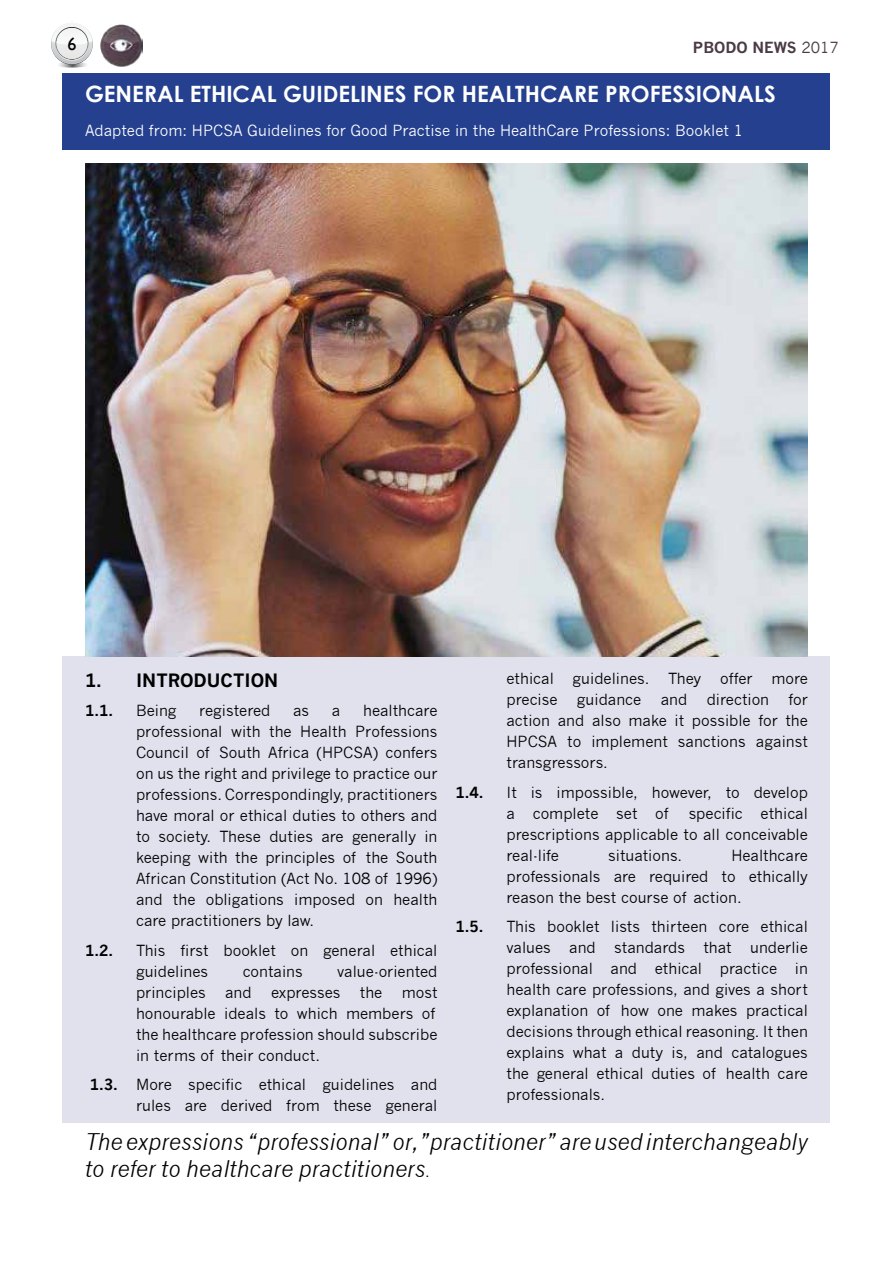
<style>
.page{position:relative;width:893px;height:1263px;background:#fff}
.page>*{position:absolute;margin:0;border:0;box-sizing:border-box;transform-origin:0 0}
.t1{font:italic 22.5px/27px "News Gothic";color:#000}
.t2{font:700 22.5px "Century Gothic";color:#fff}
.t3{font:700 18px "News Gothic";color:#000}
.t4{font:18px "Gill Sans";color:#000}
.t5{font:15px/21px "News Gothic";color:#000;text-align:justify}
.t6{font:15px "News Gothic";color:#fff}
.t7{font:700 15px "News Gothic";color:#000}
.t8{font:700 15px "News Gothic";color:#4a3a45}
.s1{font-weight:400}
.s2{font-weight:700}
.s3{font-style:normal;font-size:15px}
</style>
<div class="page">
<div style="left:63px;top:74px;width:767px;height:76px;background:#25408f"></div>
<div style="left:63px;top:656px;width:767px;height:467px;background:#e1e0ed"></div>
<svg style="left:51px;top:23px;width:42px;height:45px"></svg>
<img style="left:101px;top:25px;width:41px;height:42px">
<img style="left:85px;top:163px;width:723px;height:493px">
<p class="t4" style="left:67px;top:33px;width:10px">6</p>
<p class="t8" style="left:693px;top:38px;width:148px">PBODO NEWS <span class="s1">2017</span></p>
<h1 class="t2" style="left:85px;top:80px;width:692px">GENERAL ETHICAL GUIDELINES FOR HEALTHCARE PROFESSIONALS</h1>
<p class="t6" style="left:85px;top:122px;width:660px">Adapted from: HPCSA Guidelines for Good Practise in the HealthCare Professions: Booklet 1</p>
<p class="t3" style="left:85px;top:669px;width:195px">1. INTRODUCTION</p>
<p class="t7" style="left:85px;top:701px;width:30px">1.1.</p>
<p class="t5" style="left:136px;top:700px;width:42px">Being</p>
<p class="t5" style="left:199px;top:700px;width:73px">registered</p>
<p class="t5" style="left:293px;top:700px;width:18px">as</p>
<p class="t5" style="left:332px;top:700px;width:10px">a</p>
<p class="t5" style="left:136px;top:700px;width:303px;text-indent:227px">healthcare professional with the Health Professions Council of South Africa (HPCSA) confers on us the right and privilege to practice our professions. Correspondingly, practitioners have moral or ethical duties to others and to society. These duties are generally in keeping with the principles of the South African Constitution (Act No. 108 of 1996) and the obligations imposed on health care practitioners by law.</p>
<p class="t7" style="left:85px;top:941px;width:30px">1.2.</p>
<p class="t5" style="left:136px;top:940px;width:303px">This first booklet on general ethical guidelines</p>
<p class="t5" style="left:243px;top:961px;width:62px">contains</p>
<p class="t5" style="left:337px;top:961px;width:102px">value-oriented</p>
<p class="t5" style="left:136px;top:982px;width:71px">principles</p>
<p class="t5" style="left:225px;top:982px;width:28px">and</p>
<p class="t5" style="left:271px;top:982px;width:71px">expresses</p>
<p class="t5" style="left:360px;top:982px;width:24px">the</p>
<p class="t5" style="left:136px;top:982px;width:303px;text-align:left;text-indent:266px">most honourable ideals to which members of the healthcare profession should subscribe in terms of their conduct.</p>
<p class="t5" style="left:90px;top:1074px;width:349px;text-align:right"><span class="s2">1.3.</span> More specific ethical guidelines and rules are derived from these general</p>
<p class="t5" style="left:506px;top:668px;width:49px">ethical</p>
<p class="t5" style="left:573px;top:668px;width:78px">guidelines.</p>
<p class="t5" style="left:668px;top:668px;width:35px">They</p>
<p class="t5" style="left:720px;top:668px;width:34px">offer</p>
<p class="t5" style="left:771px;top:668px;width:38px">more</p>
<p class="t5" style="left:506px;top:689px;width:53px">precise</p>
<p class="t5" style="left:577px;top:689px;width:66px">guidance</p>
<p class="t5" style="left:661px;top:689px;width:28px">and</p>
<p class="t5" style="left:707px;top:689px;width:64px">direction</p>
<p class="t5" style="left:506px;top:689px;width:303px;text-indent:282px">for action and also make it possible for the HPCSA to implement sanctions against transgressors.</p>
<p class="t7" style="left:455px;top:783px;width:30px">1.4.</p>
<p class="t5" style="left:506px;top:782px;width:303px">It is impossible, however, to develop a complete set of</p>
<p class="t5" style="left:506px;top:803px;width:303px;text-indent:182px">specific ethical prescriptions applicable to all conceivable real-life</p>
<p class="t5" style="left:506px;top:845px;width:303px;text-indent:225px">Healthcare professionals are required to ethically reason the best course of action.</p>
<p class="t5" style="left:608px;top:845px;width:76px">situations.</p>
<p class="t7" style="left:455px;top:917px;width:30px">1.5.</p>
<p class="t5" style="left:506px;top:916px;width:303px">This booklet lists thirteen core ethical values and standards that underlie professional and ethical practice in health care professions, and gives a short explanation of how one makes practical decisions through ethical reasoning. It then explains what a duty is, and catalogues the general ethical duties of health care professionals.</p>
<h1 class="t1" style="left:85px;top:1128px;width:724px">The expressions “professional” or,”practitioner” are used interchangeably to refer to healthcare practitioners<span class="s3">.</span></h1>
</div>
